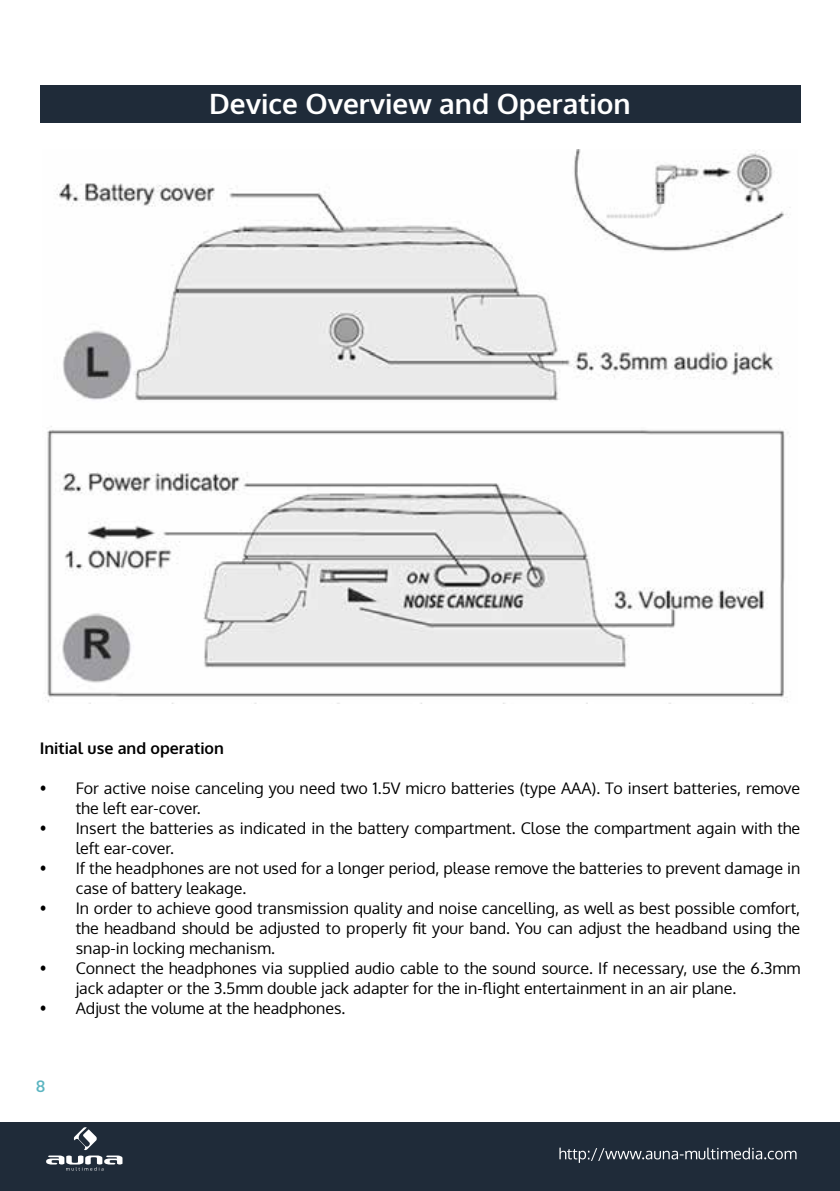
<style>
.page{position:relative;width:840px;height:1191px;background:#fff}
.page>*{position:absolute;margin:0;border:0;box-sizing:border-box;transform-origin:0 0}
.t1{font:700 28px "Oxygen";color:#fff}
.t2{font:16px/20px "Oxygen";color:#000}
.t3{font:700 16px "Oxygen";color:#000}
.t4{font:700 16px "Oxygen";color:#5bb5c1}
</style>
<div class="page">
<div style="left:0;top:1123px;width:839px;height:68px;background:#1f2b39"></div>
<svg style="left:559px;top:1147px;width:237px;height:15px"></svg>
<svg style="left:46px;top:1127px;width:76px;height:43px"></svg>
<div style="left:40px;top:85px;width:759px;height:37px;background:#1f2b39"></div>
<img style="left:45px;top:149px;width:746px;height:554px">
<h1 class="t1" style="left:209px;top:86px;width:423px">Device Overview and Operation</h1>
<p class="t3" style="left:40px;top:738px;width:186px">Initial use and operation</p>
<p class="t2" style="left:76px;top:778px;width:725px;text-indent:-36px">• For active noise canceling you need two 1.5V micro batteries (type AAA). To insert batteries, remove the left ear-cover.</p>
<p class="t2" style="left:76px;top:818px;width:725px;text-indent:-36px">• Insert the batteries as indicated in the battery compartment. Close the compartment again with the left ear-cover.</p>
<p class="t2" style="left:76px;top:858px;width:725px;text-indent:-36px">• If the headphones are not used for a longer period, please remove the batteries to prevent damage in case of battery leakage.</p>
<p class="t2" style="left:76px;top:898px;width:725px;text-align:justify;text-indent:-36px">• In order to achieve good transmission quality and noise cancelling, as well as best possible comfort, the headband should be adjusted to properly fit your band. You can adjust the headband using the snap-in locking mechanism.</p>
<p class="t2" style="left:76px;top:958px;width:725px;text-indent:-36px">• Connect the headphones via supplied audio cable to the sound source. If necessary, use the 6.3mm jack adapter or the 3.5mm double jack adapter for the in-flight entertainment in an air plane.</p>
<p class="t2" style="left:40px;top:998px;width:307px">• Adjust the volume at the headphones.</p>
<p class="t4" style="left:36px;top:1076px;width:10px">8</p>
</div>
